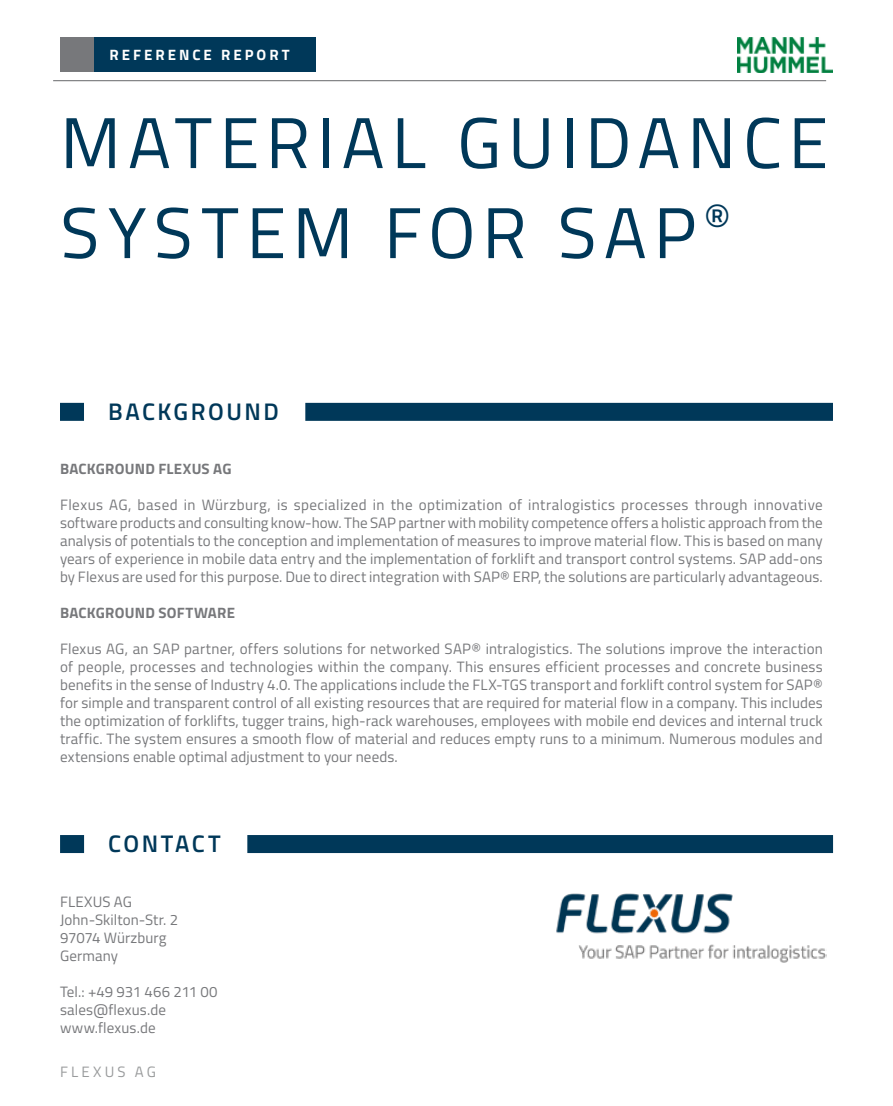
<style>
.page{position:relative;width:893px;height:1106px;background:#fff}
.page>*{position:absolute;margin:0;border:0;box-sizing:border-box;transform-origin:0 0}
.t1{font:72px/90px "Titillium Web";letter-spacing:.095em;color:#003859}
.t2{font:600 24px "Titillium Web";letter-spacing:.1em;color:#003859}
.t3{font:15px/18px "Titillium Web";letter-spacing:.005em;color:#77787b;text-align:justify}
.t4{font:700 15px "Titillium Web";letter-spacing:.015em;color:#77787b}
.t5{font:700 15px "Titillium Web";letter-spacing:.2em;color:#fff}
.t6{font:15px "Titillium Web";letter-spacing:.215em;color:#999b9c}
</style>
<div class="page">
<hr style="left:53px;top:80px;width:773px;height:1px;background:#77787b">
<div style="left:60px;top:38px;width:34px;height:34px;background:#77787b"></div>
<div style="left:94px;top:38px;width:222px;height:34px;background:#003859"></div>
<img style="left:738px;top:37px;width:95px;height:35px">
<div style="left:60px;top:403px;width:24px;height:18px;background:#003859"></div>
<div style="left:305px;top:403px;width:528px;height:18px;background:#003859"></div>
<div style="left:60px;top:835px;width:24px;height:18px;background:#003859"></div>
<div style="left:247px;top:835px;width:586px;height:18px;background:#003859"></div>
<img style="left:556px;top:893px;width:270px;height:70px">
<p class="t5" style="left:110px;top:44px;width:182px">REFERENCE REPORT</p>
<h1 class="t1" style="left:60px;top:94px;width:769px">MATERIAL GUIDANCE<br>SYSTEM FOR SAP<sup>®</sup></h1>
<h2 class="t2" style="left:108px;top:394px;width:172px">BACKGROUND</h2>
<p class="t4" style="left:60px;top:457px;width:173px">BACKGROUND FLEXUS AG</p>
<p class="t3" style="left:60px;top:495px;width:764px">Flexus AG, based in Würzburg, is specialized in the optimization of intralogistics processes through innovative software products and consulting know-how. The SAP partner with mobility competence offers a holistic approach from the analysis of potentials to the conception and implementation of measures to improve material flow. This is based on many years of experience in mobile data entry and the implementation of forklift and transport control systems. SAP add-ons by Flexus are used for this purpose. Due to direct integration with SAP® ERP, the solutions are particularly advantageous.</p>
<p class="t4" style="left:60px;top:601px;width:176px">BACKGROUND SOFTWARE</p>
<p class="t3" style="left:60px;top:639px;width:764px">Flexus AG, an SAP partner, offers solutions for networked SAP® intralogistics. The solutions improve the interaction of people, processes and technologies within the company. This ensures efficient processes and concrete business benefits in the sense of Industry 4.0. The applications include the FLX-TGS transport and forklift control system for SAP® for simple and transparent control of all existing resources that are required for material flow in a company. This includes the optimization of forklifts, tugger trains, high-rack warehouses, employees with mobile end devices and internal truck traffic. The system ensures a smooth flow of material and reduces empty runs to a minimum. Numerous modules and extensions enable optimal adjustment to your needs.</p>
<h2 class="t2" style="left:108px;top:826px;width:114px">CONTACT</h2>
<p class="t3" style="left:60px;top:891px;width:120px;text-align:left">FLEXUS AG<br>John-Skilton-Str. 2<br>97074 Würzburg<br>Germany</p>
<p class="t3" style="left:60px;top:981px;width:159px;text-align:left">Tel.: +49 931 466 211 00 sales@flexus.de www.flexus.de</p>
<p class="t6" style="left:60px;top:1061px;width:98px">FLEXUS AG</p>
</div>
